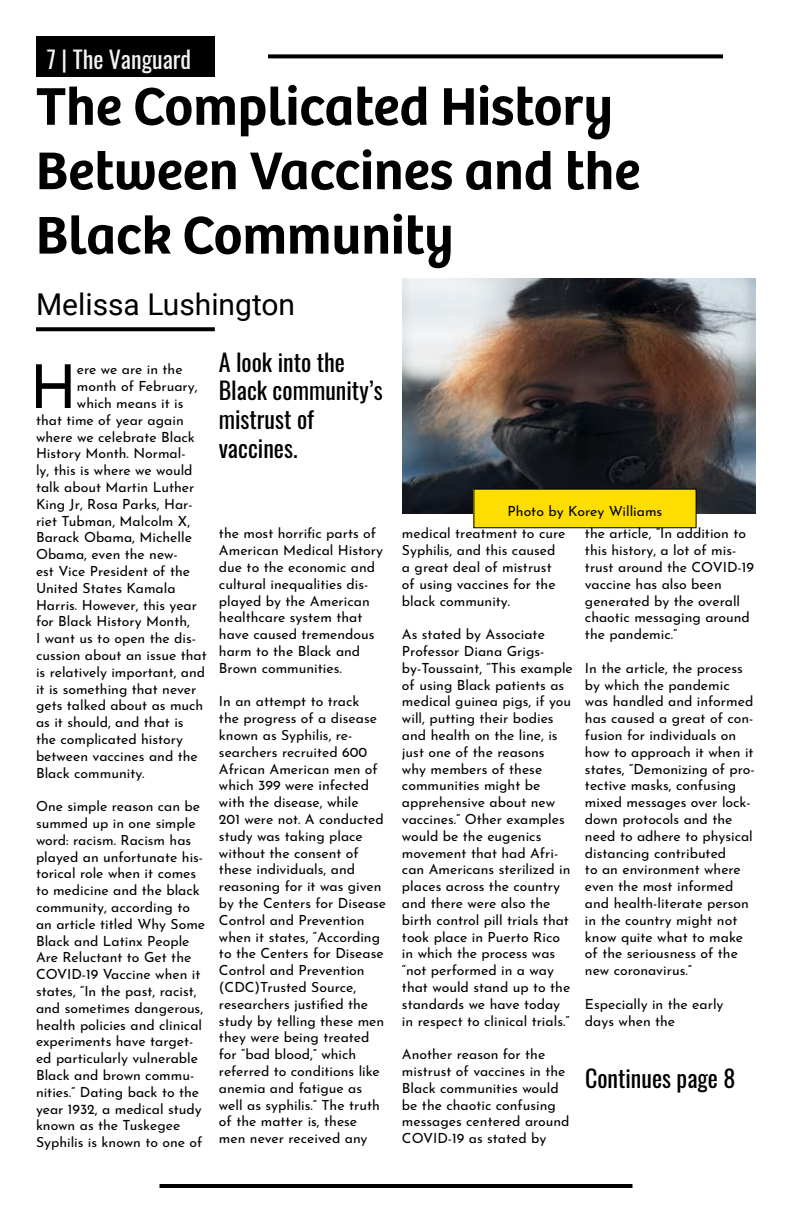
<style>
.page{position:relative;width:792px;height:1224px;background:#fff}
.page>*{position:absolute;margin:0;border:0;box-sizing:border-box;transform-origin:0 0}
.t1{font:60.5px "Josefin Sans";color:#000}
.t2{font:600 55px/64.4px "Bree";color:#000}
.t3{font:30px "Roboto";color:#000}
.t4{font:24px/28.8px "Oswald";color:#000}
.t5{font:24px "Oswald";color:#f2f3f3}
.t6{font:14px/16.8px "Josefin Sans";color:#000}
</style>
<div class="page">
<img style="left:402px;top:279px;width:354px;height:234px">
<div style="left:36px;top:36px;width:179px;height:41px;background:#000"></div>
<svg style="left:268px;top:54px;width:455px;height:4px;background:#191919"></svg>
<hr style="left:160px;top:1184px;width:472px;height:4px;background:#000">
<div style="left:474px;top:489px;width:222px;height:39px;background:#fede01"></div>
<svg style="left:36px;top:327px;width:179px;height:4px"></svg>
<h3 class="t5" style="left:47px;top:38px;width:146px">7 | The Vanguard</h3>
<h2 class="t2" style="left:36px;top:70px;width:606px">The Complicated History<br>Between Vaccines and the<br>Black Community</h2>
<h3 class="t3" style="left:36px;top:283px;width:261px">Melissa Lushington</h3>
<h1 class="t1" style="left:30px;top:336px;width:49px">H</h1>
<p class="t6" style="left:77px;top:359px;width:107px">ere we are in the</p>
<p class="t6" style="left:77px;top:376px;width:122px">month of February,</p>
<p class="t6" style="left:77px;top:393px;width:108px">which means it is</p>
<p class="t6" style="left:36px;top:410px;width:149px">that time of year again</p>
<p class="t6" style="left:36px;top:427px;width:160px">where we celebrate Black</p>
<p class="t6" style="left:36px;top:443px;width:151px">History Month. Normal-</p>
<p class="t6" style="left:36px;top:460px;width:158px">ly, this is where we would</p>
<p class="t6" style="left:36px;top:477px;width:160px">talk about Martin Luther</p>
<p class="t6" style="left:36px;top:494px;width:158px">King Jr, Rosa Parks, Har-</p>
<p class="t6" style="left:36px;top:511px;width:156px">riet Tubman, Malcolm X,</p>
<p class="t6" style="left:36px;top:527px;width:157px">Barack Obama, Michelle</p>
<p class="t6" style="left:36px;top:544px;width:143px">Obama, even the new-</p>
<p class="t6" style="left:36px;top:561px;width:156px">est Vice President of the</p>
<p class="t6" style="left:36px;top:578px;width:141px">United States Kamala</p>
<p class="t6" style="left:36px;top:595px;width:163px">Harris. However, this year</p>
<p class="t6" style="left:36px;top:611px;width:156px">for Black History Month,</p>
<p class="t6" style="left:36px;top:628px;width:162px">I want us to open the dis-</p>
<p class="t6" style="left:36px;top:645px;width:172px">cussion about an issue that</p>
<p class="t6" style="left:36px;top:662px;width:171px">is relatively important, and</p>
<p class="t6" style="left:36px;top:679px;width:162px">it is something that never</p>
<p class="t6" style="left:36px;top:695px;width:169px">gets talked about as much</p>
<p class="t6" style="left:36px;top:712px;width:149px">as it should, and that is</p>
<p class="t6" style="left:36px;top:729px;width:149px">the complicated history</p>
<p class="t6" style="left:36px;top:746px;width:163px">between vaccines and the</p>
<p class="t6" style="left:36px;top:763px;width:110px">Black community.</p>
<p class="t6" style="left:36px;top:796px;width:171px">One simple reason can be summed up in one simple word: racism. Racism has played an unfortunate his&shy;torical role when it comes to medicine and the black community, according to an article titled Why Some<br>Black and Latinx People<br>Are Reluctant to Get the<br>COVID-19 Vaccine when it states, “In the past, racist, and sometimes dangerous, health policies and clinical experiments have target&shy;ed particularly vulnerable<br>Black and brown commu&shy;nities.” Dating back to the year 1932, a medical study known as the Tuskegee<br>Syphilis is known to one of</p>
<h3 class="t4" style="left:219px;top:345px;width:166px">A look into the<br>Black community’s mistrust of vaccines.</h3>
<p class="t6" style="left:219px;top:523px;width:166px">the most horrific parts of<br>American Medical History due to the economic and cultural inequalities dis&shy;played by the American healthcare system that have caused tremendous harm to the Black and<br>Brown communities.</p>
<p class="t6" style="left:219px;top:691px;width:169px">In an attempt to track<br>the progress of a disease known as Syphilis, re&shy;searchers recruited 600<br>African American men of which 399 were infected with the disease, while<br>201 were not. A conducted study was taking place without the consent of these individuals, and reasoning for it was given by the Centers for Disease<br>Control and Prevention when it states, “According to the Centers for Disease<br>Control and Prevention (CDC)Trusted Source, researchers justified the study by telling these men they were being treated for “bad blood,” which referred to conditions like anemia and fatigue as well as syphilis.” The truth of the matter is, these men never received any</p>
<p class="t6" style="left:508px;top:501px;width:156px">Photo by Korey Williams</p>
<p class="t6" style="left:402px;top:523px;width:165px">medical treatment to cure<br>Syphilis, and this caused a great deal of mistrust of using vaccines for the black community.</p>
<p class="t6" style="left:402px;top:624px;width:172px">As stated by Associate<br>Professor Diana Grigs&shy;by-Toussaint, “This example of using Black patients as medical guinea pigs, if you will, putting their bodies and health on the line, is just one of the reasons<br>why members of these communities might be apprehensive about new vaccines.” Other examples would be the eugenics movement that had Afri&shy;can Americans sterilized in places across the country and there were also the birth control pill trials that took place in Puerto Rico in which the process was “not performed in a way that would stand up to the standards we have today in respect to clinical trials.”</p>
<p class="t6" style="left:402px;top:1044px;width:169px">Another reason for the mistrust of vaccines in the<br>Black communities would be the chaotic confusing messages centered around<br>COVID-19 as stated by</p>
<p class="t6" style="left:585px;top:523px;width:170px">the article, “In addition to this history, a lot of mis&shy;trust around the COVID-19 vaccine has also been generated by the overall chaotic messaging around the pandemic.”</p>
<p class="t6" style="left:585px;top:658px;width:171px">In the article, the process by which the pandemic was handled and informed has caused a great of con&shy;fusion for individuals on how to approach it when it states, “Demonizing of pro&shy;tective masks, confusing mixed messages over lock&shy;down protocols and the need to adhere to physical distancing contributed<br>to an environment where even the most informed and health-literate person in the country might not know quite what to make of the seriousness of the new coronavirus.”</p>
<p class="t6" style="left:585px;top:994px;width:140px">Especially in the early days when the</p>
<h3 class="t4" style="left:585px;top:1061px;width:152px">Continues page 8</h3>
</div>
